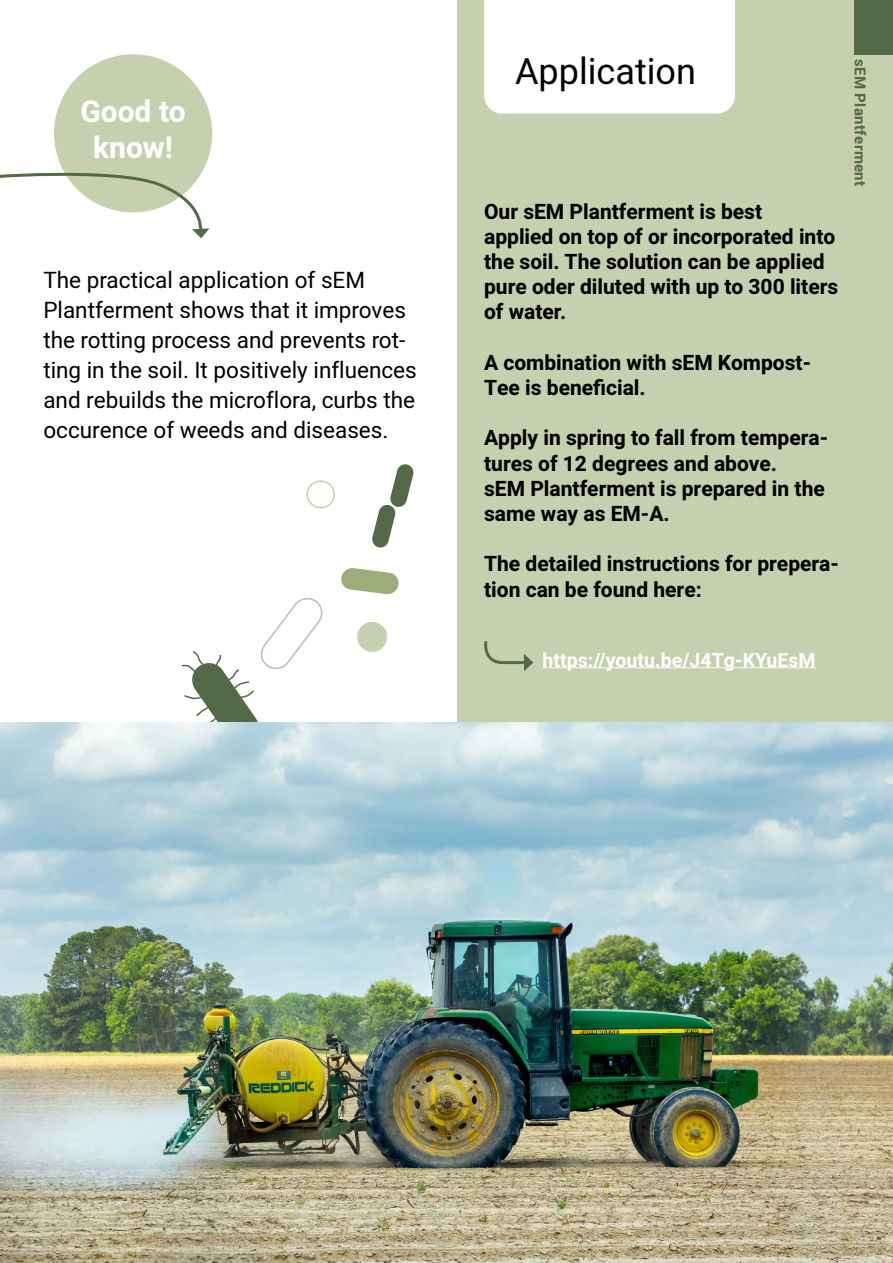
<style>
.page{position:relative;width:893px;height:1263px;background:#fff}
.page>*{position:absolute;margin:0;border:0;box-sizing:border-box;transform-origin:0 0}
.t1{font:36px "Heebo";color:#000}
.t2{font:700 30px/36px "Heebo";color:#fff;text-align:center}
.t3{font:22.5px/30px "Heebo";color:#000}
.t4{font:700 21px/25.2px "Heebo";color:#000}
.t5{font:700 19.5px "Heebo";color:#fff}
.t6{font:700 15px "Heebo";letter-spacing:.025em;color:#536948}
</style>
<div class="page">
<div style="left:457px;top:0;width:436px;height:1263px;background:#c6cfae"></div>
<hr style="left:542px;top:667px;width:274px;height:1px;background:#fff">
<img style="left:0;top:723px;width:893px;height:540px">
<svg style="left:484px;top:641px;width:49px;height:30px"></svg>
<div style="left:54px;top:54px;width:158px;height:158px;background:#c6cfae;border-radius:50%"></div>
<div style="left:484px;top:0;width:251px;height:114px;background:#fff"></div>
<div style="left:855px;top:0;width:38px;height:54px;background:#536948"></div>
<svg style="left:180px;top:598px;width:144px;height:148px"></svg>
<svg style="left:341px;top:568px;width:58px;height:27px"></svg>
<div style="left:357px;top:622px;width:30px;height:30px;background:#c6cfae;border-radius:50%"></div>
<div style="left:306px;top:480px;width:29px;height:28px;border:2px solid #b1be91;border-radius:50%"></div>
<svg style="left:372px;top:464px;width:42px;height:84px"></svg>
<svg style="left:0;top:168px;width:209px;height:70px"></svg>
<h2 class="t2" style="left:80px;top:94px;width:107px">Good to know!</h2>
<p class="t3" style="left:43px;top:265px;width:375px">The practical application of sEM Plantferment shows that it improves the rotting process and prevents rot&shy;ting in the soil. It positively influences and rebuilds the microflora, curbs the occurence of weeds and diseases.</p>
<h1 class="t1" style="left:515px;top:46px;width:182px">Application</h1>
<p class="t6" style="left:870px;top:59px;width:129px;rotate:90deg">sEM Plantferment</p>
<p class="t4" style="left:484px;top:199px;width:356px">Our sEM Plantferment is best<br>applied on top of or incorporated into the soil. The solution can be applied pure oder diluted with up to 300 liters of water.</p>
<p class="t4" style="left:484px;top:350px;width:328px">A combination with sEM Kompost-<br>Tee is beneficial.</p>
<p class="t4" style="left:484px;top:426px;width:346px">Apply in spring to fall from tempera&shy;tures of 12 degrees and above.<br>sEM Plantferment is prepared in the same way as EM-A.</p>
<p class="t4" style="left:484px;top:552px;width:356px">The detailed instructions for prepera&shy;tion can be found here:</p>
<p class="t5" style="left:542px;top:646px;width:275px">https://youtu.be/J4Tg-KYuEsM</p>
</div>
